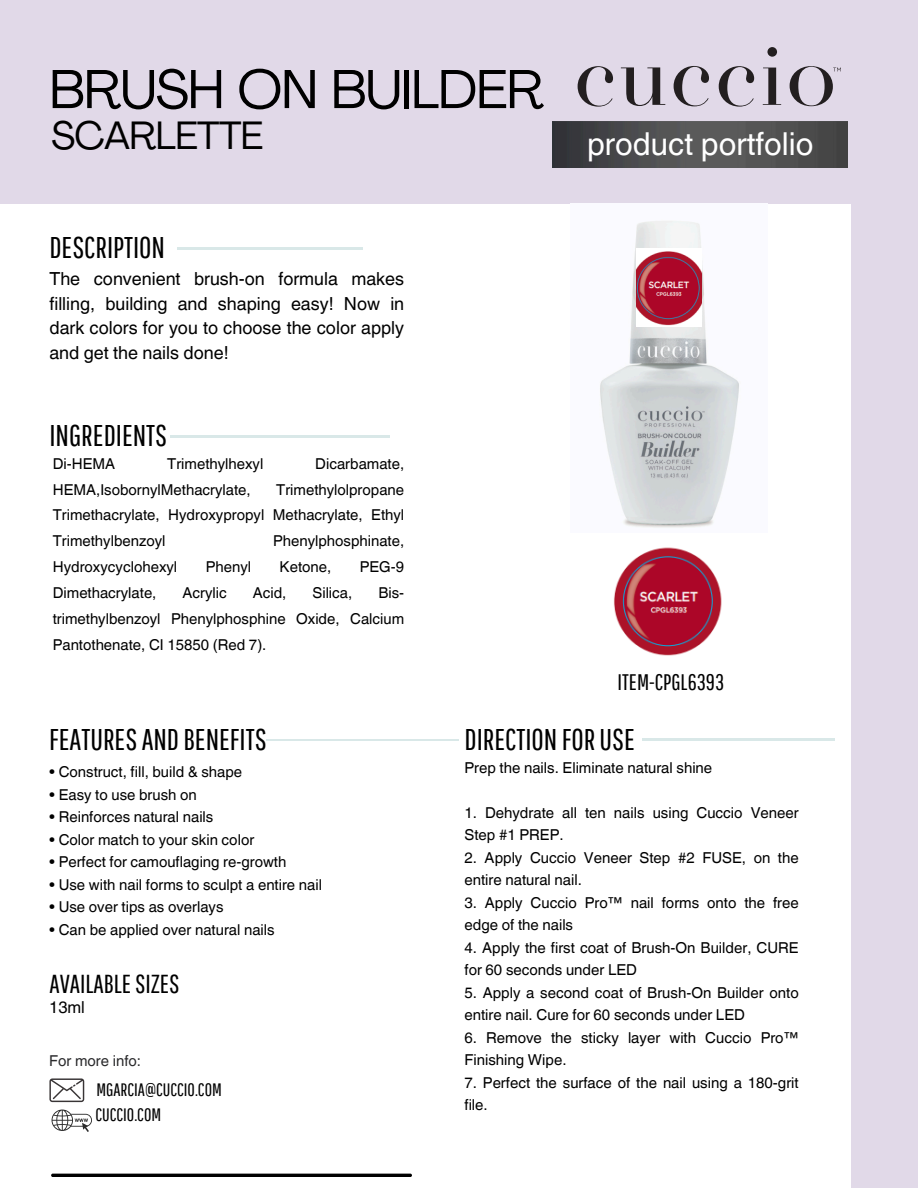
<style>
.page{position:relative;width:918px;height:1188px;background:#e1d9e8}
.page>*{position:absolute;margin:0;border:0;box-sizing:border-box;transform-origin:0 0}
.t1{font:54px "Agrandir";letter-spacing:-.015em;color:#000}
.t2{font:39px "Agrandir";letter-spacing:-.015em;color:#000}
.t3{font:31.65px "Helvetica World";color:#fff}
.t4{font:30px "Pathway Gothic One";color:#000}
.t5{font:26.1px "Pathway Gothic One";color:#000}
.t6{font:22.5px "Pathway Gothic One";color:#000}
.t7{font:18px/24.8px "Helvetica World";color:#000;text-align:justify}
.t8{font:18px "Pathway Gothic One";color:#000}
.t9{font:16.5px "Helvetica World";color:#000}
.t10{font:15px/22.5px "Helvetica World";color:#000}
.t11{font:15px "Helvetica World";color:#2a2a2c}
</style>
<div class="page">
<div style="left:0;top:204px;width:851px;height:984px;background:#fff"></div>
<hr style="left:177px;top:247px;width:186px;height:2px;background:#d9e8e8">
<hr style="left:170px;top:435px;width:220px;height:2px;background:#d9e8e8">
<hr style="left:642px;top:739px;width:193px;height:1px;background:#d9e8e8">
<svg style="left:578px;top:66px;width:35px;height:41px"></svg>
<svg style="left:621px;top:67px;width:44px;height:39px"></svg>
<svg style="left:674px;top:66px;width:35px;height:40px"></svg>
<svg style="left:719px;top:66px;width:35px;height:41px"></svg>
<svg style="left:763px;top:47px;width:18px;height:58px"></svg>
<svg style="left:790px;top:66px;width:51px;height:40px"></svg>
<img style="left:553px;top:122px;width:295px;height:46px">
<hr style="left:267px;top:739px;width:192px;height:2px;background:#d9e8e8">
<svg style="left:49px;top:1078px;width:35px;height:24px"></svg>
<svg style="left:52px;top:1110px;width:40px;height:22px"></svg>
<hr style="left:51px;top:1174px;width:361px;height:3px;background:#000;border-radius:2px">
<img style="left:600px;top:221px;width:139px;height:307px">
<img style="left:614px;top:547px;width:108px;height:109px">
<img style="left:636px;top:248px;width:65px;height:79px">
<p class="t1" style="left:49px;top:68px;width:496px">BRUSH ON BUILDER</p>
<p class="t2" style="left:52px;top:120px;width:213px">SCARLETTE</p>
<p class="t3" style="left:587px;top:126px;width:228px">product portfolio</p>
<p class="t4" style="left:49px;top:230px;width:117px">DESCRIPTION</p>
<p class="t7" style="left:49px;top:266px;width:356px">The convenient brush-on formula makes filling, building and shaping easy! Now in dark colors for you to choose the color apply and get the nails done!</p>
<p class="t4" style="left:49px;top:418px;width:119px">INGREDIENTS</p>
<p class="t10" style="left:53px;top:452px;width:64px">Di-HEMA</p>
<p class="t10" style="left:167px;top:452px;width:98px">Trimethylhexyl</p>
<p class="t10" style="left:315px;top:452px;width:90px">Dicarbamate,</p>
<p class="t10" style="left:53px;top:478px;width:199px">HEMA,IsobornylMethacrylate,</p>
<p class="t10" style="left:53px;top:476px;width:353px;line-height:25.8px;text-align:justify;text-indent:224px">Trimethylolpropane Trimethacrylate, Hydroxypropyl Methacrylate, Ethyl Trimethylbenzoyl</p>
<p class="t10" style="left:273px;top:530px;width:133px">Phenylphosphinate,</p>
<p class="t10" style="left:53px;top:556px;width:126px">Hydroxycyclohexyl</p>
<p class="t10" style="left:206px;top:556px;width:47px">Phenyl</p>
<p class="t10" style="left:280px;top:556px;width:53px">Ketone,</p>
<p class="t10" style="left:360px;top:556px;width:46px">PEG-9</p>
<p class="t10" style="left:53px;top:582px;width:105px">Dimethacrylate,</p>
<p class="t10" style="left:182px;top:582px;width:46px">Acrylic</p>
<p class="t10" style="left:253px;top:582px;width:35px">Acid,</p>
<p class="t10" style="left:312px;top:582px;width:41px">Silica,</p>
<p class="t10" style="left:53px;top:580px;width:353px;line-height:25.8px;text-align:justify;text-indent:326px">Bis&shy;trimethylbenzoyl Phenylphosphine Oxide, Calcium Pantothenate, CI 15850 (Red 7).</p>
<p class="t4" style="left:49px;top:721px;width:219px">FEATURESAND BENEFITS</p>
<p class="t10" style="left:49px;top:761px;width:195px">• Construct, fill, build &amp; shape</p>
<p class="t10" style="left:49px;top:783px;width:149px">• Easy to use brush on</p>
<p class="t10" style="left:49px;top:806px;width:166px">• Reinforces natural nails</p>
<p class="t10" style="left:49px;top:828px;width:207px">• Color match to your skin color</p>
<p class="t10" style="left:49px;top:851px;width:239px">• Perfect for camouflaging re-growth</p>
<p class="t10" style="left:49px;top:873px;width:274px">• Use with nail forms to sculpt a entire nail</p>
<p class="t10" style="left:49px;top:896px;width:176px">• Use over tips as overlays</p>
<p class="t10" style="left:49px;top:918px;width:227px">• Can be applied over natural nails</p>
<p class="t5" style="left:49px;top:969px;width:132px">AVAILABLESIZES</p>
<p class="t9" style="left:49px;top:997px;width:37px">13ml</p>
<p class="t11" style="left:49px;top:1052px;width:93px">For more info:</p>
<p class="t8" style="left:96px;top:1079px;width:127px">MGARCIA@CUCCIO.COM</p>
<p class="t8" style="left:95px;top:1104px;width:67px">CUCCIO.COM</p>
<h3 class="t6" style="left:618px;top:668px;width:108px">ITEM-CPGL6393</h3>
<h5 class="t4" style="left:465px;top:721px;width:172px">DIRECTION FOR USE</h5>
<p class="t10" style="left:465px;top:756px;width:249px">Prep the nails. Eliminate natural shine</p>
<p class="t10" style="left:465px;top:801px;width:336px">1. Dehydrate all ten nails using Cuccio Veneer<br>Step #1 PREP.</p>
<p class="t10" style="left:465px;top:846px;width:336px">2. Apply Cuccio Veneer Step #2 FUSE, on the entire natural nail.</p>
<p class="t10" style="left:465px;top:891px;width:336px">3. Apply Cuccio Pro™ nail forms onto the free edge of the nails</p>
<p class="t10" style="left:465px;top:936px;width:336px">4. Apply the first coat of Brush-On Builder, CURE for 60 seconds under LED</p>
<p class="t10" style="left:465px;top:981px;width:336px">5. Apply a second coat of Brush-On Builder onto entire nail. Cure for 60 seconds under LED</p>
<p class="t10" style="left:465px;top:1026px;width:336px">6. Remove the sticky layer with Cuccio Pro™<br>Finishing Wipe.</p>
<p class="t10" style="left:465px;top:1071px;width:336px">7. Perfect the surface of the nail using a 180-grit file.</p>
</div>
